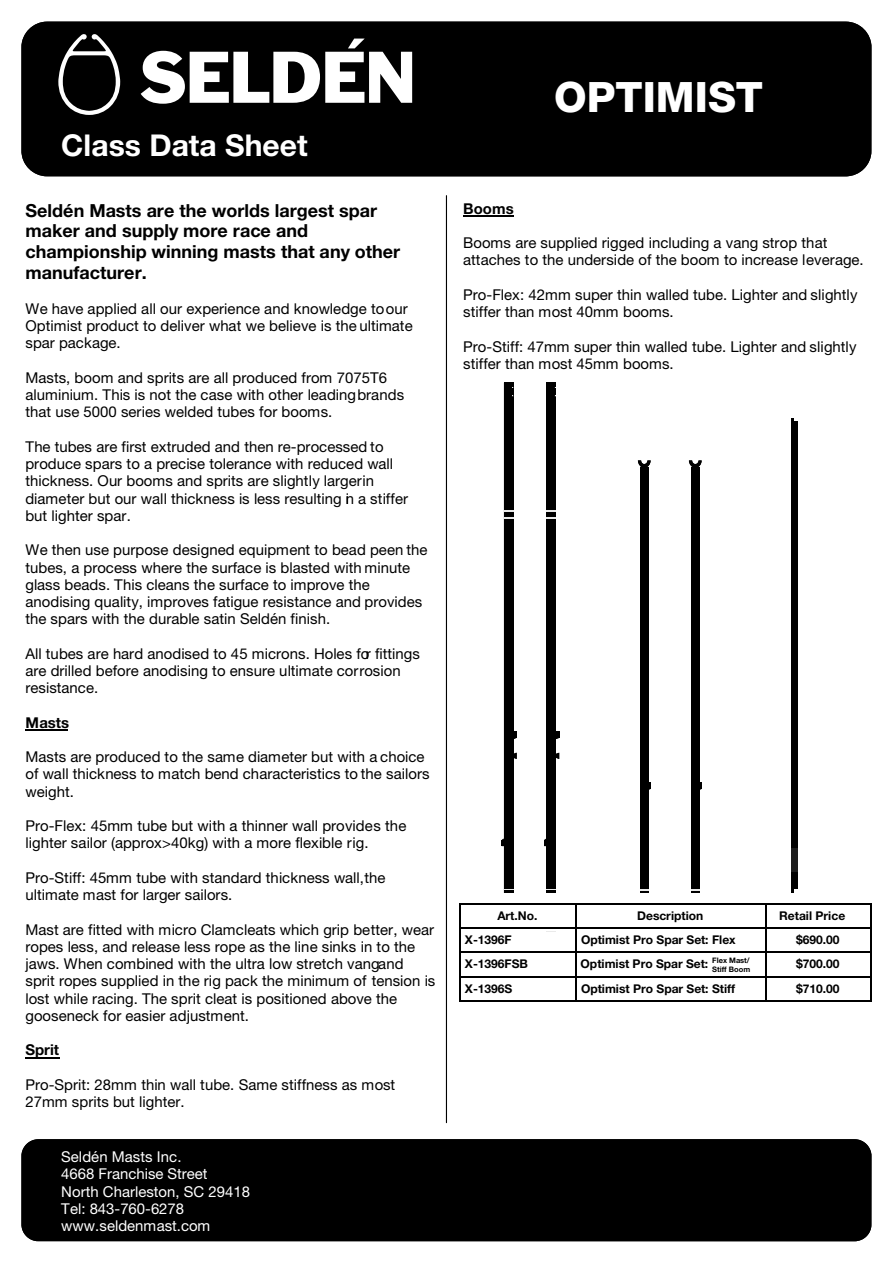
<style>
.page{position:relative;width:893px;height:1263px;background:#fff}
.page>*{position:absolute;margin:0;border:0;box-sizing:border-box;transform-origin:0 0}
.t1{font:800 42px "Helvetica Neue LT Pro";color:#fff}
.t2{font:700 30px "Helvetica Neue LT Pro";color:#fff}
.t3{font:700 18px/20.7px "Helvetica Neue LT";color:#000}
.t4{font:15px/17.2px "Helvetica Neue LT";color:#000}
.t5{font:15px/17.2px "Helvetica Neue LT";color:#fff}
.t6{font:700 15px "Helvetica Neue LT";color:#000}
.t7{font:700 12px/24.3px "Helvetica Neue LT";letter-spacing:-.005em;color:#000;text-align:justify}
.t8{font:700 7.5px/8.7px "Helvetica Neue LT";color:#000}
</style>
<div class="page">
<div style="left:21px;top:22px;width:850px;height:154px;background:#000"></div>
<svg style="left:58px;top:34px;width:62px;height:81px"></svg>
<svg style="left:141px;top:39px;width:271px;height:65px"></svg>
<hr style="left:26px;top:729px;width:42px;height:2px;background:#000">
<hr style="left:26px;top:1057px;width:34px;height:2px;background:#000">
<div style="left:21px;top:1139px;width:850px;height:102px;background:#000"></div>
<hr style="left:463px;top:215px;width:51px;height:2px;background:#000">
<hr style="left:446px;top:196px;width:1px;height:927px;background:#000">
<hr style="left:459px;top:928px;width:2px;height:74px;background:#000">
<hr style="left:574px;top:929px;width:2px;height:73px;background:#000">
<hr style="left:764px;top:929px;width:2px;height:73px;background:#000">
<hr style="left:869px;top:928px;width:2px;height:74px;background:#000">
<hr style="left:459px;top:903px;width:2px;height:25px;background:#000">
<hr style="left:574px;top:905px;width:2px;height:22px;background:#000">
<hr style="left:764px;top:905px;width:2px;height:22px;background:#000">
<hr style="left:869px;top:903px;width:2px;height:25px;background:#000">
<hr style="left:460px;top:1000px;width:410px;height:2px;background:#000">
<hr style="left:460px;top:976px;width:410px;height:1px;background:#000">
<hr style="left:460px;top:927px;width:410px;height:2px;background:#000">
<hr style="left:460px;top:951px;width:410px;height:2px;background:#000">
<hr style="left:459px;top:903px;width:412px;height:2px;background:#000">
<svg style="left:501px;top:383px;width:15px;height:510px"></svg>
<svg style="left:638px;top:460px;width:12px;height:433px"></svg>
<svg style="left:689px;top:460px;width:12px;height:433px"></svg>
<div style="left:791px;top:418px;width:6px;height:475px;background:#000"></div>
<svg style="left:544px;top:383px;width:15px;height:510px"></svg>
<h2 class="t2" style="left:61px;top:127px;width:248px">Class Data Sheet</h2>
<p class="t3" style="left:25px;top:199px;width:376px">Seldén Masts are the worlds largest spar maker and supply more race and championship winning masts that any other manufacturer.</p>
<p class="t4" style="left:25px;top:300px;width:389px">We have applied all our experience and knowledge toour<br>Optimist product to deliver what we believe is the ultimate spar package.</p>
<p class="t4" style="left:25px;top:369px;width:380px">Masts, boom and sprits are all produced from 7075T6 aluminium. This is not the case with other leadingbrands that use 5000 series welded tubes for booms.</p>
<p class="t4" style="left:25px;top:438px;width:384px">The tubes are first extruded and then re-processed to produce spars to a precise tolerance with reduced wall thickness. Our booms and sprits are slightly largerin diameter but our wall thickness is less resulting in a stiffer but lighter spar.</p>
<p class="t4" style="left:25px;top:541px;width:403px">We then use purpose designed equipment to bead peen the tubes, a process where the surface is blasted with minute glass beads. This cleans the surface to improve the anodising quality, improves fatigue resistance and provides the spars with the durable satin Seldén finish.</p>
<p class="t4" style="left:25px;top:645px;width:396px">All tubes are hard anodised to 45 microns. Holes for fittings are drilled before anodising to ensure ultimate corrosion resistance.</p>
<p class="t6" style="left:25px;top:713px;width:45px">Masts</p>
<p class="t4" style="left:25px;top:748px;width:405px">Masts are produced to the same diameter but with a choice of wall thickness to match bend characteristics to the sailors weight.</p>
<p class="t4" style="left:25px;top:817px;width:382px">Pro-Flex: 45mm tube but with a thinner wall provides the lighter sailor (approx&gt;40kg) with a more flexible rig.</p>
<p class="t4" style="left:26px;top:869px;width:361px">Pro-Stiff: 45mm tube with standard thickness wall, the ultimate mast for larger sailors.</p>
<p class="t4" style="left:25px;top:921px;width:411px">Mast are fitted with micro Clamcleats which grip better, wear ropes less, and release less rope as the line sinks in to the jaws. When combined with the ultra low stretch vangand sprit ropes supplied in the rig pack the minimum of tension is lost while racing. The sprit cleat is positioned above the gooseneck for easier adjustment.</p>
<p class="t6" style="left:25px;top:1041px;width:35px">Sprit</p>
<p class="t4" style="left:25px;top:1076px;width:371px">Pro-Sprit: 28mm thin wall tube. Same stiffness as most<br>27mm sprits but lighter.</p>
<p class="t5" style="left:61px;top:1148px;width:190px">Seldén Masts Inc.<br>4668 Franchise Street<br>North Charleston, SC 29418<br>Tel: 843-760-6278 www.seldenmast.com</p>
<h1 class="t1" style="left:554px;top:72px;width:210px">OPTIMIST</h1>
<p class="t6" style="left:463px;top:199px;width:52px">Booms</p>
<p class="t4" style="left:463px;top:234px;width:402px">Booms are supplied rigged including a vang strop that attaches to the underside of the boom to increase leverage.</p>
<p class="t4" style="left:463px;top:286px;width:396px">Pro-Flex: 42mm super thin walled tube. Lighter and slightly stiffer than most 40mm booms.</p>
<p class="t4" style="left:463px;top:338px;width:395px">Pro-Stiff: 47mm super thin walled tube. Lighter and slightly stiffer than most 45mm booms.</p>
<p class="t7" style="left:497px;top:903px;width:41px">Art.No.</p>
<p class="t7" style="left:637px;top:903px;width:68px">Description</p>
<p class="t7" style="left:779px;top:903px;width:68px">Retail Price</p>
<p class="t8" style="left:712px;top:956px;width:40px">Flex Mast/<br>Stiff Boom</p>
<p class="t7" style="left:796px;top:927px;width:45px">$690.00 $700.00 $710.00</p>
<p class="t7" style="left:465px;top:927px;width:48px">X-1396F</p>
<p class="t7" style="left:581px;top:927px;width:156px">Optimist Pro Spar Set: Flex</p>
<p class="t7" style="left:465px;top:952px;width:65px">X-1396FSB</p>
<p class="t7" style="left:580px;top:952px;width:129px">Optimist Pro Spar Set:</p>
<p class="t7" style="left:465px;top:976px;width:49px">X-1396S</p>
<p class="t7" style="left:581px;top:976px;width:156px">Optimist Pro Spar Set: Stiff</p>
</div>
